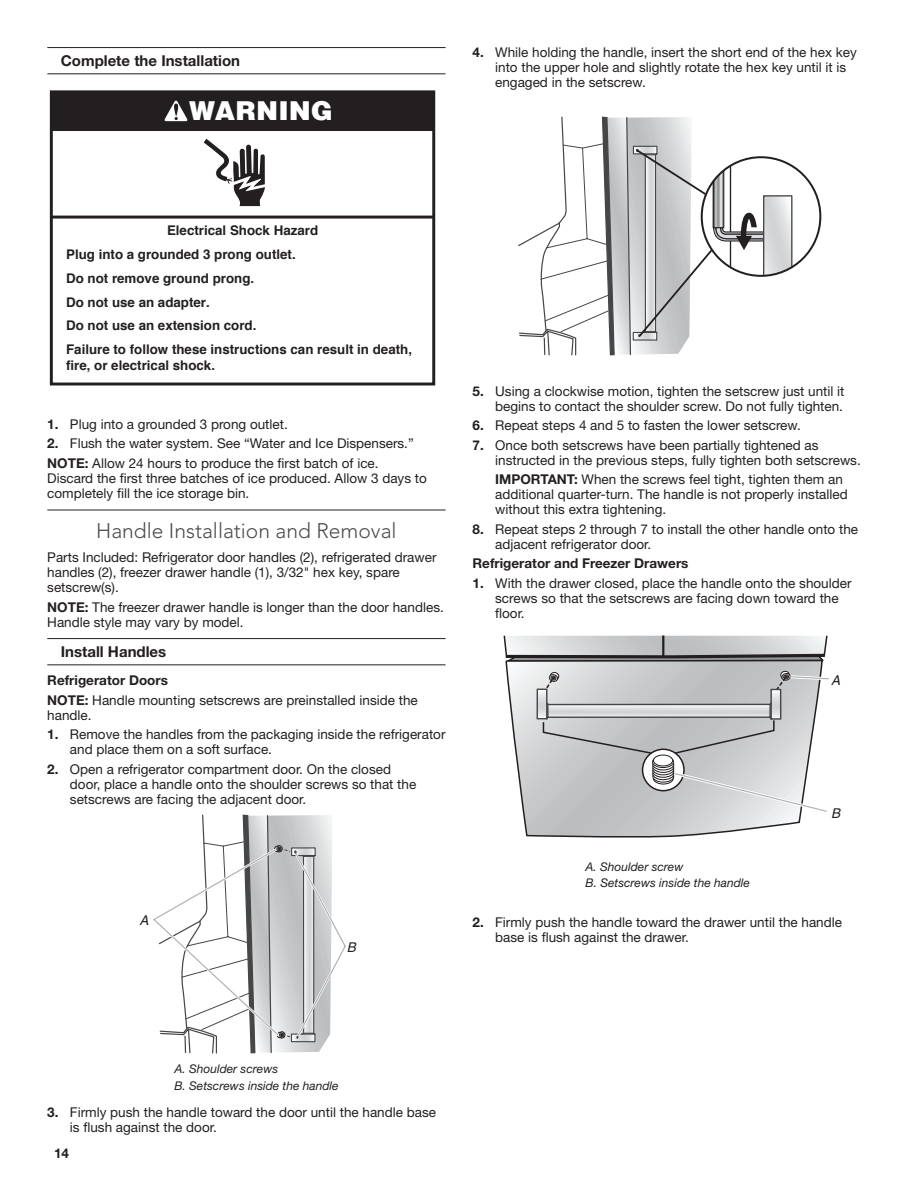
<style>
.page{position:relative;width:918px;height:1188px;background:#fff}
.page>*{position:absolute;margin:0;border:0;box-sizing:border-box;transform-origin:0 0}
.t1{font:900 26.7px "Helvetica";color:#fff}
.Heading_2{font:300 21px "Avenir";color:#4b4c4d}
.Heading_3_Rules{font:700 15px "Helvetica Neue LT Std";color:#231f20}
.Body{font:13.5px/15px "Helvetica Neue LT Std";color:#231f20}
.Numbered_List_Start{font:13.5px/15px "Helvetica Neue LT Std";color:#231f20}
.Body_Indent{font:13.5px/15px "Helvetica Neue LT Std";color:#231f20}
.Body-2{font:700 13.5px "Helvetica Neue LT Std";color:#231f20}
.t2{font:italic 13.5px "Helvetica";color:#231f20}
.t3{font:700 13.35px/23.7px "Helvetica";color:#231f20}
.Body_callout{font:italic 12px "Helvetica Neue LT Std";color:#231f20}
.s1{font-weight:700}
</style>
<div class="page">
<hr style="left:47px;top:47px;width:399px;height:1px;background:#231f20">
<hr style="left:47px;top:73px;width:399px;height:1px;background:#231f20">
<hr style="left:47px;top:510px;width:399px;height:1px;background:#231f20">
<hr style="left:47px;top:638px;width:399px;height:1px;background:#231f20">
<hr style="left:47px;top:664px;width:399px;height:1px;background:#231f20">
<svg style="left:204px;top:139px;width:61px;height:67px"></svg>
<div style="left:51px;top:92px;width:383px;height:38px;background:#231f20"></div>
<hr style="left:51px;top:216px;width:383px;height:3px;background:#231f20">
<svg style="left:164px;top:101px;width:24px;height:20px"></svg>
<div style="left:50px;top:90px;width:385px;height:295px;border:3px solid #231f20"></div>
<svg style="left:153px;top:814px;width:193px;height:240px"></svg>
<svg style="left:518px;top:116px;width:275px;height:240px"></svg>
<svg style="left:505px;top:662px;width:318px;height:176px"></svg>
<svg style="left:503px;top:636px;width:325px;height:26px;background:#adadae"></svg>
<hr style="left:662px;top:636px;width:2px;height:21px;background:#231f20">
<svg style="left:643px;top:749px;width:41px;height:42px"></svg>
<div style="left:642px;top:749px;width:43px;height:42px;border:2px solid #231f20;border-radius:50%"></div>
<div style="left:653px;top:772px;width:21px;height:12px;border:1px solid #231f20;border-radius:50%"></div>
<svg style="left:653px;top:771px;width:21px;height:11px"></svg>
<div style="left:652px;top:770px;width:22px;height:13px;border:1px solid #231f20;border-radius:50%"></div>
<svg style="left:653px;top:768px;width:21px;height:12px"></svg>
<div style="left:652px;top:768px;width:22px;height:12px;border:1px solid #231f20;border-radius:50%"></div>
<svg style="left:653px;top:766px;width:21px;height:11px"></svg>
<div style="left:652px;top:765px;width:22px;height:13px;border:1px solid #231f20;border-radius:50%"></div>
<svg style="left:653px;top:763px;width:21px;height:12px"></svg>
<div style="left:652px;top:763px;width:22px;height:12px;border:1px solid #231f20;border-radius:50%"></div>
<svg style="left:653px;top:761px;width:21px;height:11px"></svg>
<div style="left:652px;top:761px;width:22px;height:12px;border:1px solid #231f20;border-radius:50%"></div>
<svg style="left:653px;top:759px;width:21px;height:11px"></svg>
<div style="left:652px;top:758px;width:22px;height:12px;border:1px solid #231f20;border-radius:50%"></div>
<svg style="left:653px;top:756px;width:21px;height:12px"></svg>
<div style="left:652px;top:756px;width:22px;height:12px;border:1px solid #231f20;border-radius:50%"></div>
<div style="left:653px;top:755px;width:20px;height:11px;background:#fff;border-radius:50%"></div>
<div style="left:653px;top:755px;width:20px;height:11px;border:1px solid #231f20;border-radius:50%"></div>
<svg style="left:671px;top:770px;width:156px;height:45px"></svg>
<svg style="left:536px;top:670px;width:293px;height:85px;background:#c5c6c7"></svg>
<h3 class="Heading_3_Rules" style="left:61px;top:51px;width:181px">Complete the Installation</h3>
<p class="t1" style="left:189px;top:95px;width:146px">WARNING</p>
<p class="Body" style="left:495px;top:44px;width:363px;text-indent:-23px"><span class="s1">4.</span> While holding the handle, insert the short end of the hex key into the upper hole and slightly rotate the hex key until it is engaged in the setscrew.</p>
<p class="t3" style="left:66px;top:219px;width:347px;text-indent:101px">Electrical Shock Hazard<br>Plug into a grounded 3 prong outlet.<br>Do not remove ground prong.<br>Do not use an adapter.<br>Do not use an extension cord.<br>Failure to follow these instructions can result in death,</p>
<p class="t3" style="left:66px;top:354px;width:150px">fire, or electrical shock.</p>
<p class="Numbered_List_Start" style="left:47px;top:416px;width:242px"><span class="s1">1.</span> Plug into a grounded 3 prong outlet.</p>
<p class="Body" style="left:47px;top:436px;width:368px"><span class="s1">2.</span> Flush the water system. See “Water and Ice Dispensers.”</p>
<p class="Body" style="left:47px;top:455px;width:381px"><span class="s1">NOTE:</span> Allow 24 hours to produce the first batch of ice.<br>Discard the first three batches of ice produced. Allow 3 days to completely fill the ice storage bin.</p>
<h2 class="Heading_2" style="left:96px;top:519px;width:302px">Handle Installation and Removal</h2>
<p class="Body" style="left:47px;top:550px;width:391px">Parts Included: Refrigerator door handles (2), refrigerated drawer handles (2), freezer drawer handle (1), 3/32" hex key, spare setscrew(s).</p>
<p class="Body" style="left:47px;top:599px;width:398px"><span class="s1">NOTE:</span> The freezer drawer handle is longer than the door handles.<br>Handle style may vary by model.</p>
<h3 class="Heading_3_Rules" style="left:61px;top:642px;width:107px">Install Handles</h3>
<p class="Body-2" style="left:47px;top:672px;width:122px">Refrigerator Doors</p>
<p class="Body" style="left:47px;top:692px;width:372px"><span class="s1">NOTE:</span> Handle mounting setscrews are preinstalled inside the handle.</p>
<p class="Numbered_List_Start" style="left:70px;top:727px;width:377px;text-indent:-23px"><span class="s1">1.</span> Remove the handles from the packaging inside the refrigerator and place them on a soft surface.</p>
<p class="Body" style="left:70px;top:762px;width:348px;text-indent:-23px"><span class="s1">2.</span> Open a refrigerator compartment door. On the closed door, place a handle onto the shoulder screws so that the setscrews are facing the adjacent door.</p>
<p class="t2" style="left:139px;top:912px;width:14px">A</p>
<p class="t2" style="left:347px;top:939px;width:14px">B</p>
<p class="Body" style="left:473px;top:383px;width:373px;text-align:right"><span class="s1">5.</span> Using a clockwise motion, tighten the setscrew just until it begins to contact the shoulder screw. Do not fully tighten.</p>
<p class="Body" style="left:473px;top:418px;width:330px"><span class="s1">6.</span> Repeat steps 4 and 5 to fasten the lower setscrew.</p>
<p class="Body" style="left:495px;top:437px;width:367px;text-indent:-23px"><span class="s1">7.</span> Once both setscrews have been partially tightened as instructed in the previous steps, fully tighten both setscrews.</p>
<p class="Body_Indent" style="left:495px;top:472px;width:354px"><span class="s1">IMPORTANT:</span> When the screws feel tight, tighten them an additional quarter-turn. The handle is not properly installed without this extra tightening.</p>
<p class="Body" style="left:495px;top:521px;width:364px;text-indent:-23px"><span class="s1">8.</span> Repeat steps 2 through 7 to install the other handle onto the adjacent refrigerator door.</p>
<p class="Body-2" style="left:473px;top:555px;width:217px">Refrigerator and Freezer Drawers</p>
<p class="Numbered_List_Start" style="left:495px;top:575px;width:358px;text-indent:-23px"><span class="s1">1.</span> With the drawer closed, place the handle onto the shoulder screws so that the setscrews are facing down toward the floor.</p>
<p class="t2" style="left:831px;top:672px;width:14px">A</p>
<p class="Body_callout" style="left:585px;top:859px;width:100px">A. Shoulder screw</p>
<p class="Body_callout" style="left:585px;top:876px;width:166px">B. Setscrews inside the handle</p>
<p class="t2" style="left:831px;top:805px;width:14px">B</p>
<p class="Body" style="left:495px;top:914px;width:348px;text-indent:-23px"><span class="s1">2.</span> Firmly push the handle toward the drawer until the handle base is flush against the drawer.</p>
<p class="Body_callout" style="left:174px;top:1062px;width:105px">A. Shoulder screws</p>
<p class="Body_callout" style="left:174px;top:1078px;width:166px">B. Setscrews inside the handle</p>
<p class="Body" style="left:70px;top:1105px;width:368px;text-indent:-23px"><span class="s1">3.</span> Firmly push the handle toward the door until the handle base is flush against the door.</p>
<p class="Body-2" style="left:54px;top:1145px;width:17px">14</p>
</div>
